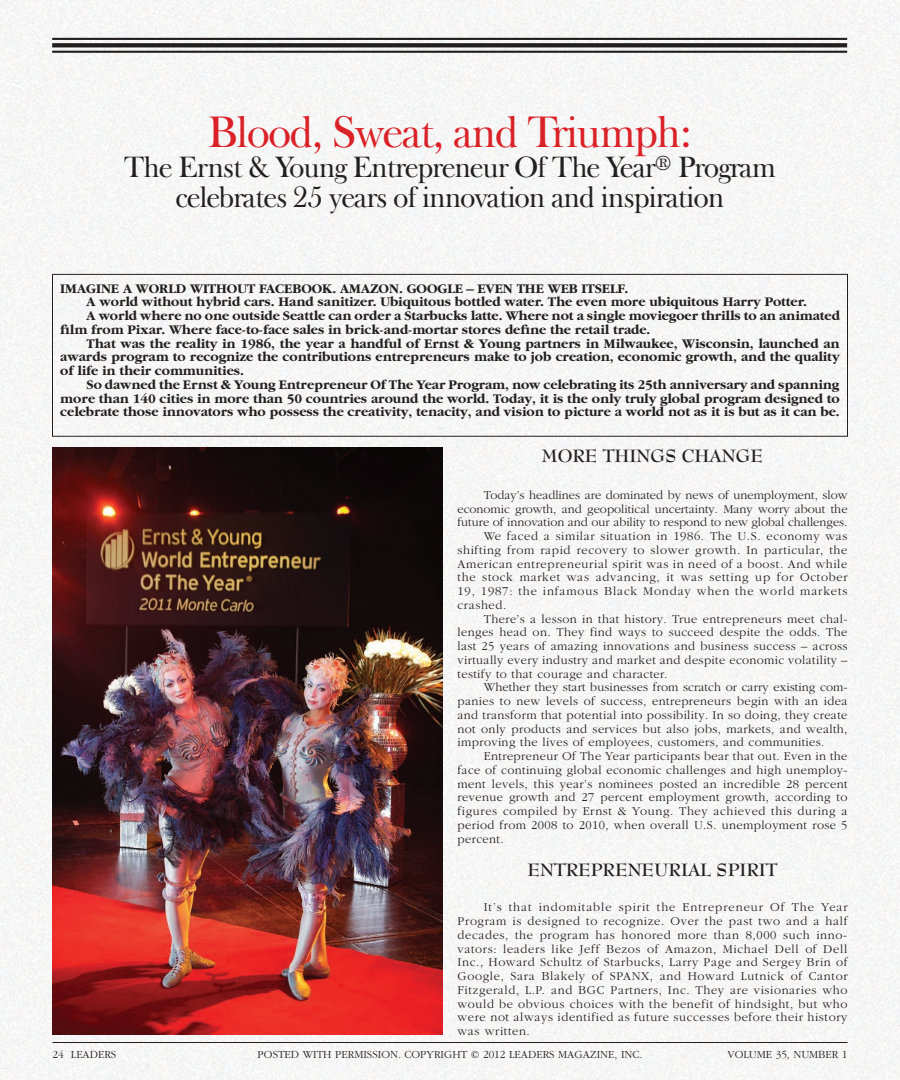
<style>
.page{position:relative;width:900px;height:1080px;background:#f6f6f6}
.page>*{position:absolute;margin:0;border:0;box-sizing:border-box;transform-origin:0 0}
.t1{font:45px "Frys Baskerville BT";letter-spacing:-.04em;color:#da2128}
.t2{font:30px/30px "Frys Baskerville BT";letter-spacing:-.04em;color:#231f20;text-align:center}
.t3{font:700 17.5px "Bernhard Modern BT";color:#231f20}
.t4{font:700 13.75px "Garamond";color:#231f20}
.t5{font:300 12.5px/13.8px "Garamond";letter-spacing:.03em;color:#231f20;text-align:justify}
.t6{font:300 12.5px "Garamond";letter-spacing:.05em;color:#231f20}
.t7{font:300 12.5px "Garamond";color:#231f20}
.t8{font:300 12.5px "Garamond";letter-spacing:.01em;color:#231f20}
.t9{font:300 12.5px "Garamond";letter-spacing:.055em;color:#231f20}
.t10{font:300 12.5px "Garamond";letter-spacing:.07em;color:#231f20}
.t11{font:300 11.25px "Garamond";color:#231f20}
</style>
<div class="page">
<hr style="left:52px;top:38px;width:795px;height:2px;background:#231f20">
<svg style="left:52px;top:43px;width:795px;height:4px;background:#2b2728"></svg>
<hr style="left:52px;top:51px;width:795px;height:2px;background:#231f20">
<img style="left:52px;top:448px;width:390px;height:587px">
<div style="left:52px;top:274px;width:796px;height:163px;border:1px solid #231f20"></div>
<hr style="left:52px;top:1042px;width:796px;height:1px;background:#231f20">
<h1 class="t1" style="left:207px;top:104px;width:487px">Blood, Sweat, and Triumph:</h1>
<h2 class="t2" style="left:124px;top:151px;width:654px">The Ernst &amp; Young Entrepreneur Of The Year<sup>®</sup> Program celebrates 25 years of innovation and inspiration</h2>
<p class="t4" style="left:60px;top:281px;width:570px">IMAGINE A WORLD WITHOUT FACEBOOK. AMAZON. GOOGLE – EVEN THE WEB ITSELF.</p>
<p class="t4" style="left:87px;top:295px;width:722px">A world without hybrid cars. Hand sanitizer. Ubiquitous bottled water. The even more ubiquitous Harry Potter.</p>
<p class="t4" style="left:87px;top:308px;width:755px">A world where no one outside Seattle can order a Starbucks latte. Where not a single moviegoer thrills to an animated</p>
<p class="t4" style="left:60px;top:322px;width:592px">film from Pixar. Where face-to-face sales in brick-and-mortar stores define the retail trade.</p>
<p class="t4" style="left:87px;top:336px;width:755px">That was the reality in 1986, the year a handful of Ernst &amp; Young partners in Milwaukee, Wisconsin, launched an</p>
<p class="t4" style="left:60px;top:350px;width:781px">awards program to recognize the contributions entrepreneurs make to job creation, economic growth, and the quality</p>
<p class="t4" style="left:60px;top:363px;width:185px">of life in their communities.</p>
<p class="t4" style="left:87px;top:377px;width:754px">So dawned the Ernst &amp; Young Entrepreneur Of The Year Program, now celebrating its 25th anniversary and spanning</p>
<p class="t4" style="left:60px;top:391px;width:781px">more than 140 cities in more than 50 countries around the world. Today, it is the only truly global program designed to</p>
<p class="t4" style="left:60px;top:405px;width:781px">celebrate those innovators who possess the creativity, tenacity, and vision to picture a world not as it is but as it can be.</p>
<h3 class="t3" style="left:542px;top:444px;width:223px">MORE THINGS CHANGE</h3>
<p class="t7" style="left:484px;top:488px;width:365px">Today’s headlines are dominated by news of unemployment, slow</p>
<p class="t7" style="left:458px;top:502px;width:392px">economic growth, and geopolitical uncertainty. many worry about the</p>
<p class="t7" style="left:458px;top:516px;width:392px">future of innovation and our ability to respond to new global challenges.</p>
<p class="t6" style="left:484px;top:529px;width:365px">We faced a similar situation in 1986. The u.s. economy was</p>
<p class="t6" style="left:458px;top:543px;width:391px">shifting from rapid recovery to slower growth. In particular, the</p>
<p class="t6" style="left:458px;top:557px;width:391px">american entrepreneurial spirit was in need of a boost. and while</p>
<p class="t9" style="left:458px;top:571px;width:392px">the stock market was advancing, it was setting up for october</p>
<p class="t10" style="left:458px;top:584px;width:391px">19, 1987: the infamous black monday when the world markets</p>
<p class="t6" style="left:458px;top:598px;width:50px">crashed.</p>
<p class="t5" style="left:484px;top:612px;width:365px">There’s a lesson in that history. True entrepreneurs meet chal-</p>
<p class="t5" style="left:458px;top:626px;width:391px">lenges head on. They find ways to succeed despite the odds. The</p>
<p class="t5" style="left:458px;top:639px;width:392px">last 25 years of amazing innovations and business success – across</p>
<p class="t5" style="left:458px;top:653px;width:391px">virtually every industry and market and despite economic volatility –</p>
<p class="t5" style="left:458px;top:667px;width:212px">testify to that courage and character.</p>
<p class="t8" style="left:484px;top:681px;width:365px">Whether they start businesses from scratch or carry existing com-</p>
<p class="t5" style="left:458px;top:694px;width:391px">panies to new levels of success, entrepreneurs begin with an idea</p>
<p class="t5" style="left:458px;top:708px;width:391px">and transform that potential into possibility. In so doing, they create</p>
<p class="t5" style="left:458px;top:722px;width:392px">not only products and services but also jobs, markets, and wealth,</p>
<p class="t5" style="left:458px;top:736px;width:369px">improving the lives of employees, customers, and communities.</p>
<p class="t5" style="left:484px;top:749px;width:365px">entrepreneur of The Year participants bear that out. even in the</p>
<p class="t5" style="left:458px;top:763px;width:391px">face of continuing global economic challenges and high unemploy-</p>
<p class="t5" style="left:458px;top:777px;width:392px">ment levels, this year’s nominees posted an incredible 28 percent</p>
<p class="t5" style="left:458px;top:791px;width:391px">revenue growth and 27 percent employment growth, according to</p>
<p class="t6" style="left:458px;top:804px;width:391px">figures compiled by ernst &amp; Young. They achieved this during a</p>
<p class="t5" style="left:458px;top:818px;width:392px">period from 2008 to 2010, when overall u.s. unemployment rose 5</p>
<p class="t5" style="left:458px;top:832px;width:48px">percent.</p>
<h3 class="t3" style="left:527px;top:859px;width:252px">ENTREPRENEURIAL SPIRIT</h3>
<p class="t5" style="left:458px;top:901px;width:392px;text-indent:26px">It’s that indomitable spirit the entrepreneur of The Year Program is designed to recognize. over the past two and a half decades, the program has honored more than 8,000 such inno&shy;vators: leaders like Jeff bezos of amazon, michael dell of dell Inc., Howard schultz of starbucks, Larry Page and sergey brin of Google, sara blakely of sPanX, and Howard Lutnick of Cantor Fitzgerald, L.P. and bGC Partners, Inc. They are visionaries who would be obvious choices with the benefit of hindsight, but who were not always identified as future successes before their history was written.</p>
<p class="t11" style="left:52px;top:1048px;width:65px">24 Leaders</p>
<p class="t11" style="left:258px;top:1048px;width:386px">posted with permission. copyright © 2012 leaders magazine, inc.</p>
<p class="t11" style="left:728px;top:1048px;width:121px">volume 35, number 1</p>
</div>
